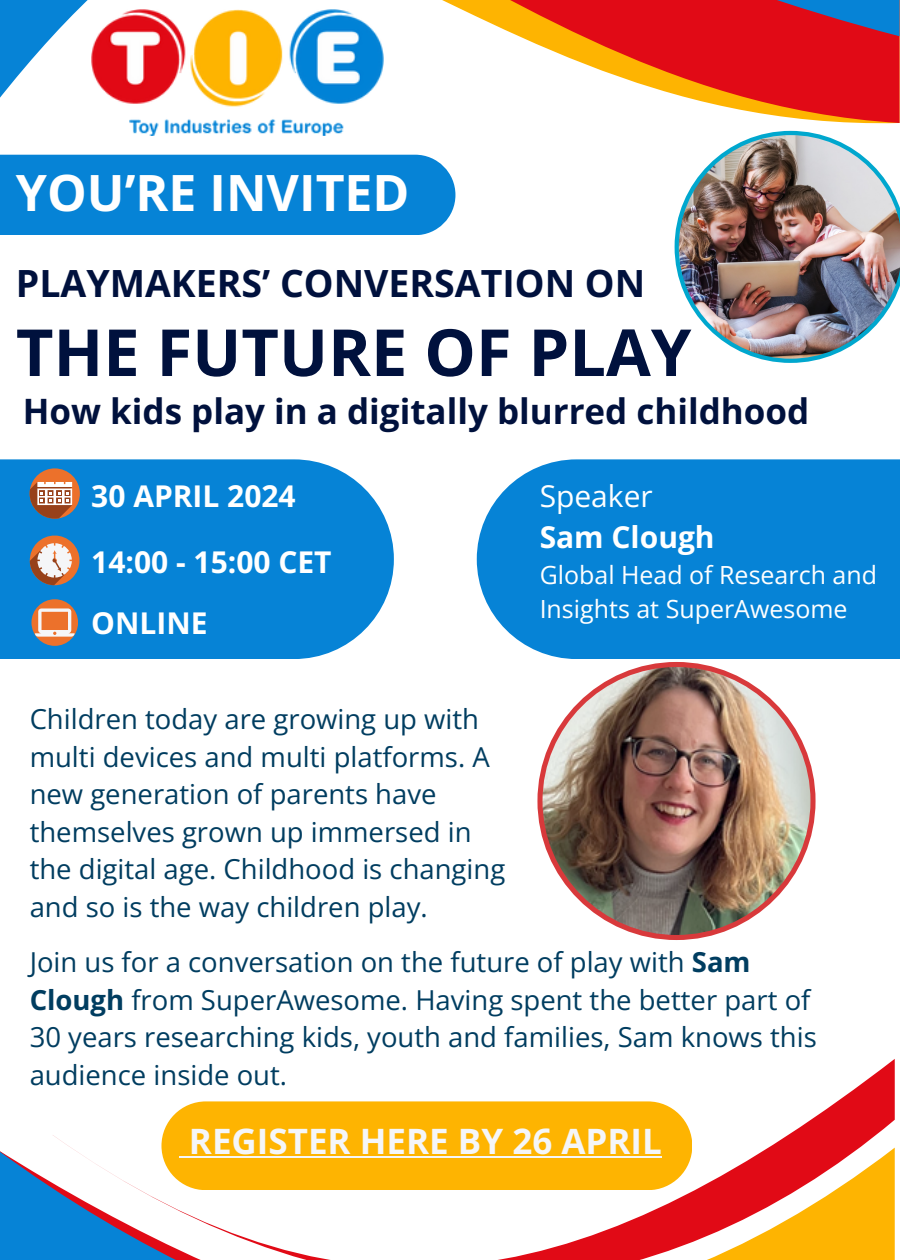
<style>
.page{position:relative;width:900px;height:1260px;background:#fff}
.page>*{position:absolute;margin:0;border:0;box-sizing:border-box;transform-origin:0 0}
.t1{font:700 65px "Open Sans";color:#00113d}
.t2{font:700 50px "Open Sans";color:#fff}
.t3{font:700 37.5px "Open Sans";color:#00113d}
.t4{font:700 35px "Open Sans";color:#00113d}
.t5{font:700 35px "Open Sans";color:#f5f6f8}
.t6{font:700 30px "Open Sans";color:#fff}
.t7{font:30px "Open Sans";color:#fff}
.t8{font:27.5px/37.5px "Open Sans";color:#003d60}
.t9{font:25px/33.8px "Open Sans";color:#fff}
.s1{font-weight:700}
</style>
<div class="page">
<svg style="left:0;top:1151px;width:53px;height:109px;background:#3192d6"></svg>
<svg style="left:53px;top:1059px;width:842px;height:201px"></svg>
<svg style="left:0;top:0;width:900px;height:123px"></svg>
<img style="left:675px;top:131px;width:225px;height:232px">
<img style="left:537px;top:662px;width:279px;height:278px">
<img style="left:91px;top:10px;width:293px;height:125px">
<div style="left:0;top:459px;width:394px;height:200px;background:#0683d6"></div>
<svg style="left:30px;top:468px;width:50px;height:51px"></svg>
<svg style="left:30px;top:535px;width:50px;height:50px"></svg>
<div style="left:477px;top:459px;width:423px;height:200px;background:#0683d6"></div>
<div style="left:161px;top:1101px;width:531px;height:89px;background:#feb401;border-radius:44px"></div>
<div style="left:0;top:155px;width:455px;height:80px;background:#0683d6"></div>
<div style="left:31px;top:599px;width:47px;height:47px;background:#ec712b;border-radius:50%"></div>
<svg style="left:35px;top:608px;width:39px;height:29px"></svg>
<svg style="left:180px;top:1156px;width:9px;height:2px"></svg>
<hr style="left:189px;top:1156px;width:473px;height:2px;background:#f5f6f8">
<p class="t2" style="left:16px;top:158px;width:395px">YOU’RE INVITED</p>
<h2 class="t3" style="left:16px;top:257px;width:631px">PLAYMAKERS’ CONVERSATION ON</h2>
<h3 class="t1" style="left:16px;top:307px;width:677px">THE FUTURE OF PLAY</h3>
<h1 class="t4" style="left:23px;top:386px;width:788px">How kids play in a digitally blurred childhood</h1>
<p class="t6" style="left:91px;top:475px;width:206px">30 APRIL 2024</p>
<h4 class="t6" style="left:91px;top:541px;width:242px">14:00 - 15:00 CET</h4>
<p class="t6" style="left:91px;top:602px;width:118px">ONLINE</p>
<h5 class="t8" style="left:30px;top:700px;width:477px">Children today are growing up with multi devices and multi platforms. A new generation of parents have themselves grown up immersed in the digital age. Childhood is changing and so is the way children play.</h5>
<p class="t7" style="left:540px;top:475px;width:115px">Speaker</p>
<h5 class="t6" style="left:540px;top:516px;width:176px">Sam Clough</h5>
<p class="t9" style="left:540px;top:557px;width:339px">Global Head of Research and<br>Insights at SuperAwesome</p>
<p class="t8" style="left:30px;top:943px;width:789px">Join us for a conversation on the future of play with <span class="s1">Sam Clough</span> from SuperAwesome. Having spent the better part of 30 years researching kids, youth and families, Sam knows this audience inside out.</p>
<h5 class="t5" style="left:189px;top:1117px;width:475px">REGISTER HERE BY 26 APRIL</h5>
</div>
